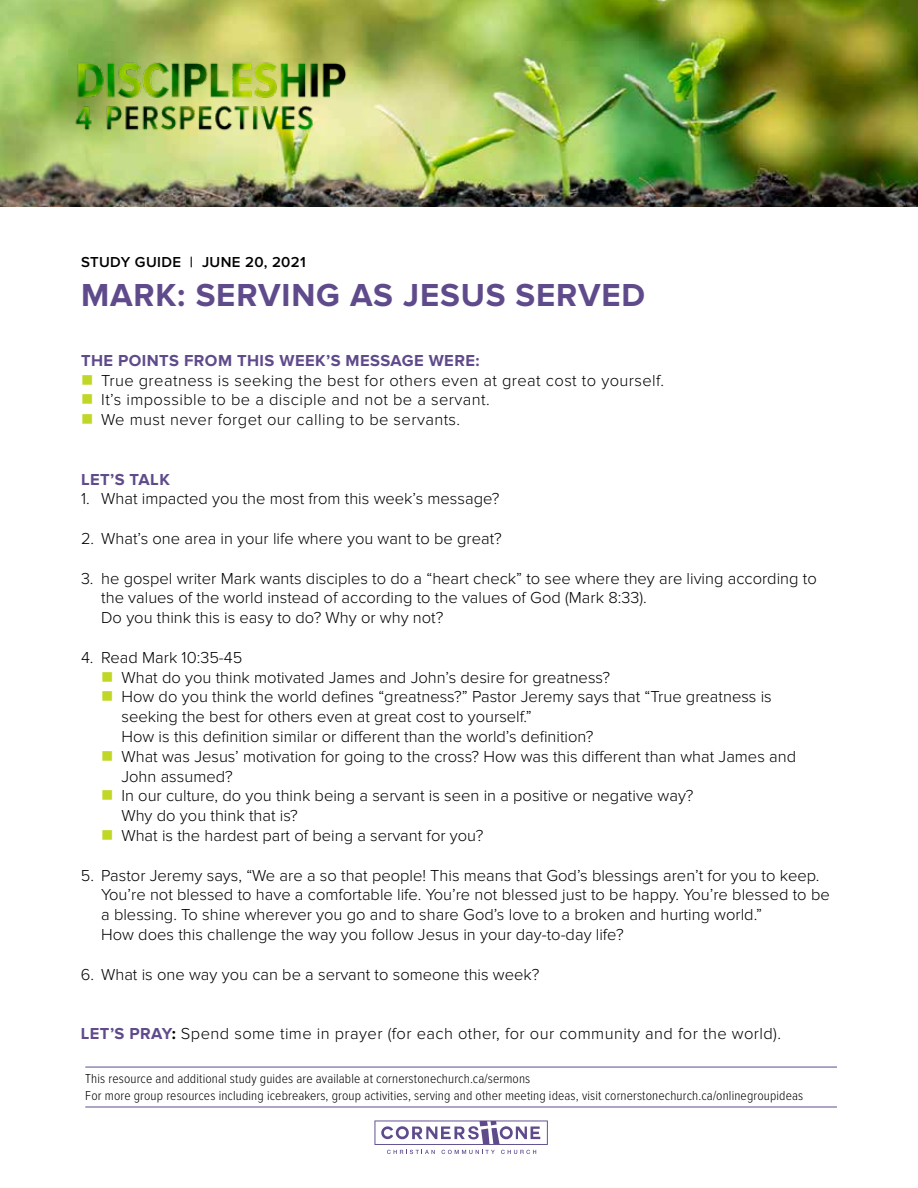
<style>
.page{position:relative;width:918px;height:1188px;background:#fff}
.page>*{position:absolute;margin:0;border:0;box-sizing:border-box;transform-origin:0 0}
.t1{font:700 33px "Proxima Nova";letter-spacing:.025em;color:#5f4b8b}
.t2{font:300 16.5px/19.8px "Proxima Nova";color:#000}
.t3{font:300 16.5px "Proxima Nova";letter-spacing:.025em;color:#000}
.t4{font:700 16.5px "Proxima Nova";letter-spacing:.025em;color:#5f4b8b}
.t5{font:600 15px "Proxima Nova";letter-spacing:.025em;color:#000}
.t6{font:300 13.5px/16.2px "Proxima Nova Cond";letter-spacing:.01em;color:#000}
.s1{color:#c0d725}
.s2{font-weight:700;color:#5f4b8b}
.s3{font-weight:700}
</style>
<div class="page">
<img style="left:0;top:0;width:918px;height:206px">
<svg style="left:374px;top:1120px;width:174px;height:34px"></svg>
<hr style="left:85px;top:1107px;width:752px;height:1px;background:#5f4b8b">
<hr style="left:85px;top:1067px;width:752px;height:1px;background:#5f4b8b">
<img style="left:44px;top:16px;width:325px;height:159px">
<p class="t5" style="left:81px;top:253px;width:226px">STUDY GUIDE | JUNE 20, 2021</p>
<h1 class="t1" style="left:81px;top:276px;width:566px">MARK: SERVING AS JESUS SERVED</h1>
<p class="t4" style="left:81px;top:351px;width:400px">THE POINTS FROM THIS WEEK’S MESSAGE WERE:</p>
<p class="t3" style="left:81px;top:371px;width:584px"><span class="s1">■</span> True greatness is seeking the best for others even at great cost to yourself.</p>
<p class="t3" style="left:81px;top:390px;width:410px"><span class="s1">■</span> It’s impossible to be a disciple and not be a servant.</p>
<p class="t3" style="left:81px;top:410px;width:381px"><span class="s1">■</span> We must never forget our calling to be servants.</p>
<p class="t4" style="left:81px;top:470px;width:90px">LET’S TALK</p>
<p class="t2" style="left:81px;top:489px;width:420px">1. What impacted you the most from this week’s message?</p>
<p class="t2" style="left:81px;top:529px;width:422px">2. What’s one area in your life where you want to be great?</p>
<p class="t2" style="left:101px;top:568px;width:717px;text-indent:-20px">3. he gospel writer Mark wants disciples to do a “heart check” to see where they are living according to the values of the world instead of according to the values of God (Mark 8:33).<br>Do you think this is easy to do? Why or why not?</p>
<p class="t2" style="left:81px;top:648px;width:163px">4. Read Mark 10:35-45</p>
<p class="t2" style="left:101px;top:667px;width:510px"><span class="s1">■</span> What do you think motivated James and John’s desire for greatness?</p>
<p class="t2" style="left:121px;top:687px;width:652px;text-indent:-20px"><span class="s1">■</span> How do you think the world defines “greatness?” Pastor Jeremy says that “True greatness is seeking the best for others even at great cost to yourself.”<br>How is this definition similar or different than the world’s definition?</p>
<p class="t2" style="left:121px;top:747px;width:676px;text-indent:-20px"><span class="s1">■</span> What was Jesus’ motivation for going to the cross? How was this different than what James and<br>John assumed?</p>
<p class="t2" style="left:121px;top:786px;width:574px;text-indent:-20px"><span class="s1">■</span> In our culture, do you think being a servant is seen in a positive or negative way?<br>Why do you think that is?</p>
<p class="t2" style="left:101px;top:826px;width:384px"><span class="s1">■</span> What is the hardest part of being a servant for you?</p>
<p class="t2" style="left:101px;top:865px;width:730px;text-indent:-20px">5. Pastor Jeremy says, “We are a so that people! This means that God’s blessings aren’t for you to keep.<br>You’re not blessed to have a comfortable life. You’re not blessed just to be happy. You’re blessed to be a blessing. To shine wherever you go and to share God’s love to a broken and hurting world.”<br>How does this challenge the way you follow Jesus in your day-to-day life?</p>
<p class="t2" style="left:81px;top:964px;width:460px">6. What is one way you can be a servant to someone this week?</p>
<p class="t3" style="left:81px;top:1024px;width:702px"><span class="s2">LET’S PRAY</span><span class="s3">:</span> Spend some time in prayer (for each other, for our community and for the world).</p>
<p class="t6" style="left:85px;top:1070px;width:719px">This resource and additional study guides are available at cornerstonechurch.ca/sermons<br>For more group resources including icebreakers, group activities, serving and other meeting ideas, visit cornerstonechurch.ca/onlinegroupideas</p>
</div>
